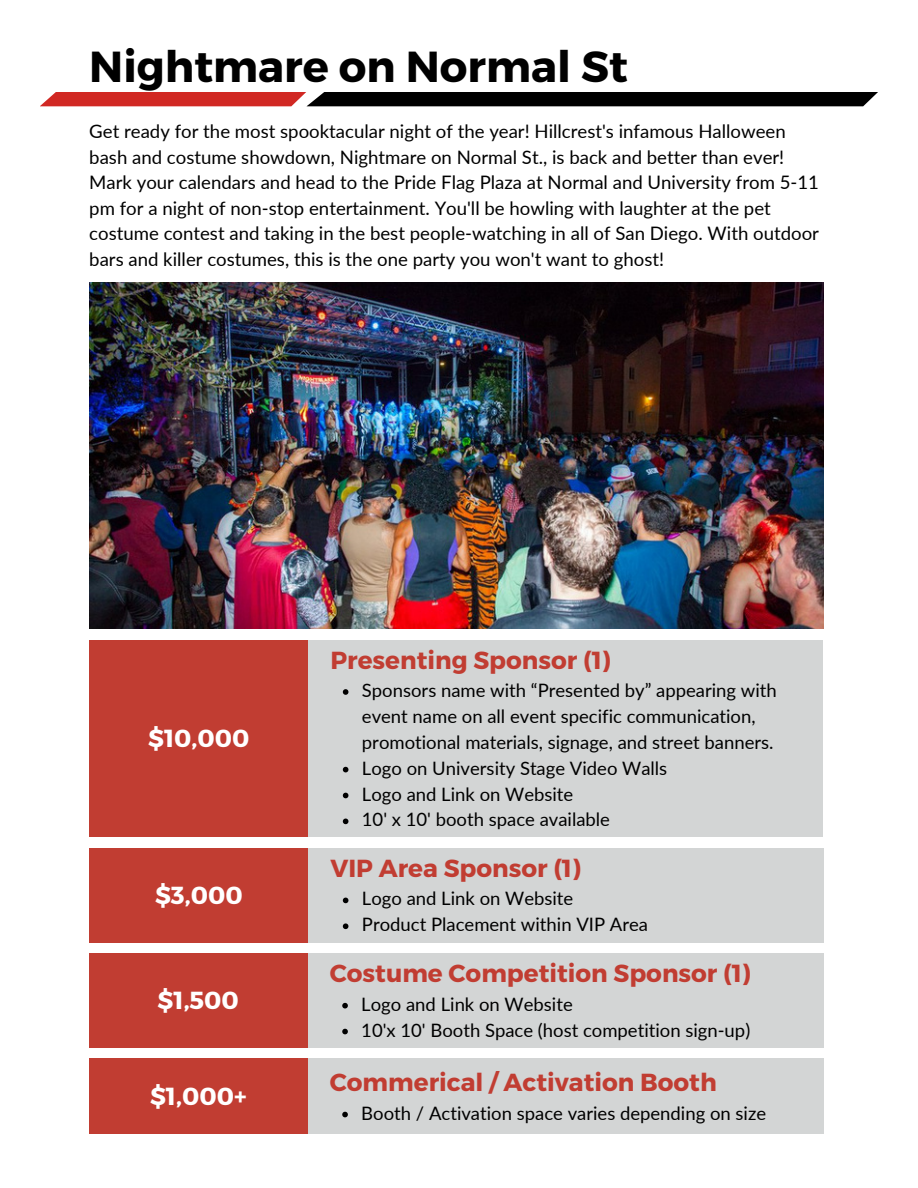
<style>
.page{position:relative;width:918px;height:1188px;background:#fff}
.page>*{position:absolute;margin:0;border:0;box-sizing:border-box;transform-origin:0 0}
.t1{font:700 43.35px "Montserrat";color:#000}
.t2{font:700 24.6px "Montserrat";color:#c13d32}
.t3{font:700 24.6px "Montserrat";color:#fff}
.t4{font:18.6px/25.5px "Lato";color:#000}
.t5{font:18.45px/25.8px "Lato";color:#000}
</style>
<div class="page">
<img style="left:89px;top:282px;width:735px;height:347px">
<div style="left:89px;top:640px;width:219px;height:197px;background:#c13d32"></div>
<div style="left:309px;top:640px;width:514px;height:197px;background:#d3d5d5"></div>
<svg style="left:343px;top:689px;width:5px;height:6px"></svg>
<svg style="left:343px;top:767px;width:5px;height:5px"></svg>
<svg style="left:343px;top:793px;width:5px;height:5px"></svg>
<svg style="left:343px;top:819px;width:5px;height:5px"></svg>
<div style="left:89px;top:1059px;width:220px;height:75px;background:#c13d32"></div>
<div style="left:309px;top:1059px;width:515px;height:75px;background:#d3d5d5"></div>
<svg style="left:342px;top:1112px;width:6px;height:5px"></svg>
<div style="left:89px;top:953px;width:220px;height:94px;background:#c13d32"></div>
<div style="left:309px;top:953px;width:515px;height:94px;background:#d3d5d5"></div>
<svg style="left:342px;top:1003px;width:6px;height:5px"></svg>
<svg style="left:342px;top:1029px;width:6px;height:5px"></svg>
<div style="left:89px;top:848px;width:220px;height:94px;background:#c13d32"></div>
<div style="left:309px;top:848px;width:515px;height:94px;background:#d3d5d5"></div>
<svg style="left:343px;top:898px;width:5px;height:5px"></svg>
<svg style="left:343px;top:923px;width:5px;height:6px"></svg>
<svg style="left:40px;top:92px;width:838px;height:14px;background:#481514"></svg>
<h2 class="t1" style="left:89px;top:39px;width:540px">Nightmare on Normal St</h2>
<p class="t4" style="left:89px;top:118px;width:731px">Get ready for the most spooktacular night of the year! Hillcrest's infamous Halloween bash and costume showdown, Nightmare on Normal St., is back and better than ever!<br>Mark your calendars and head to the Pride Flag Plaza at Normal and University from 5-11 pm for a night of non-stop entertainment. You'll be howling with laughter at the pet costume contest and taking in the best people-watching in all of San Diego. With outdoor bars and killer costumes, this is the one party you won't want to ghost!</p>
<p class="t3" style="left:148px;top:723px;width:103px">$10,000</p>
<p class="t3" style="left:155px;top:879px;width:89px">$3,000</p>
<h2 class="t3" style="left:158px;top:985px;width:83px">$1,500</h2>
<h2 class="t3" style="left:150px;top:1080px;width:98px">$1,000+</h2>
<h1 class="t2" style="left:330px;top:644px;width:282px">Presenting Sponsor (1)</h1>
<p class="t5" style="left:362px;top:677px;width:416px">Sponsors name with “Presented by” appearing with event name on all event specific communication, promotional materials, signage, and street banners.</p>
<h2 class="t5" style="left:362px;top:755px;width:307px">Logo on University Stage Video Walls</h2>
<h2 class="t5" style="left:362px;top:781px;width:213px">Logo and Link on Website</h2>
<p class="t5" style="left:362px;top:806px;width:250px">10' x 10' booth space available</p>
<h2 class="t2" style="left:330px;top:852px;width:252px">VIP Area Sponsor (1)</h2>
<p class="t5" style="left:362px;top:885px;width:213px">Logo and Link on Website</p>
<h2 class="t5" style="left:362px;top:911px;width:288px">Product Placement within VIP Area</h2>
<p class="t2" style="left:330px;top:957px;width:422px">Costume Competition Sponsor (1)</p>
<h2 class="t5" style="left:361px;top:991px;width:213px">Logo and Link on Website</h2>
<p class="t5" style="left:361px;top:1017px;width:390px">10'x 10' Booth Space (host competition sign-up)</p>
<p class="t2" style="left:330px;top:1066px;width:388px">Commerical / Activation Booth</p>
<p class="t5" style="left:361px;top:1100px;width:406px">Booth / Activation space varies depending on size</p>
</div>
